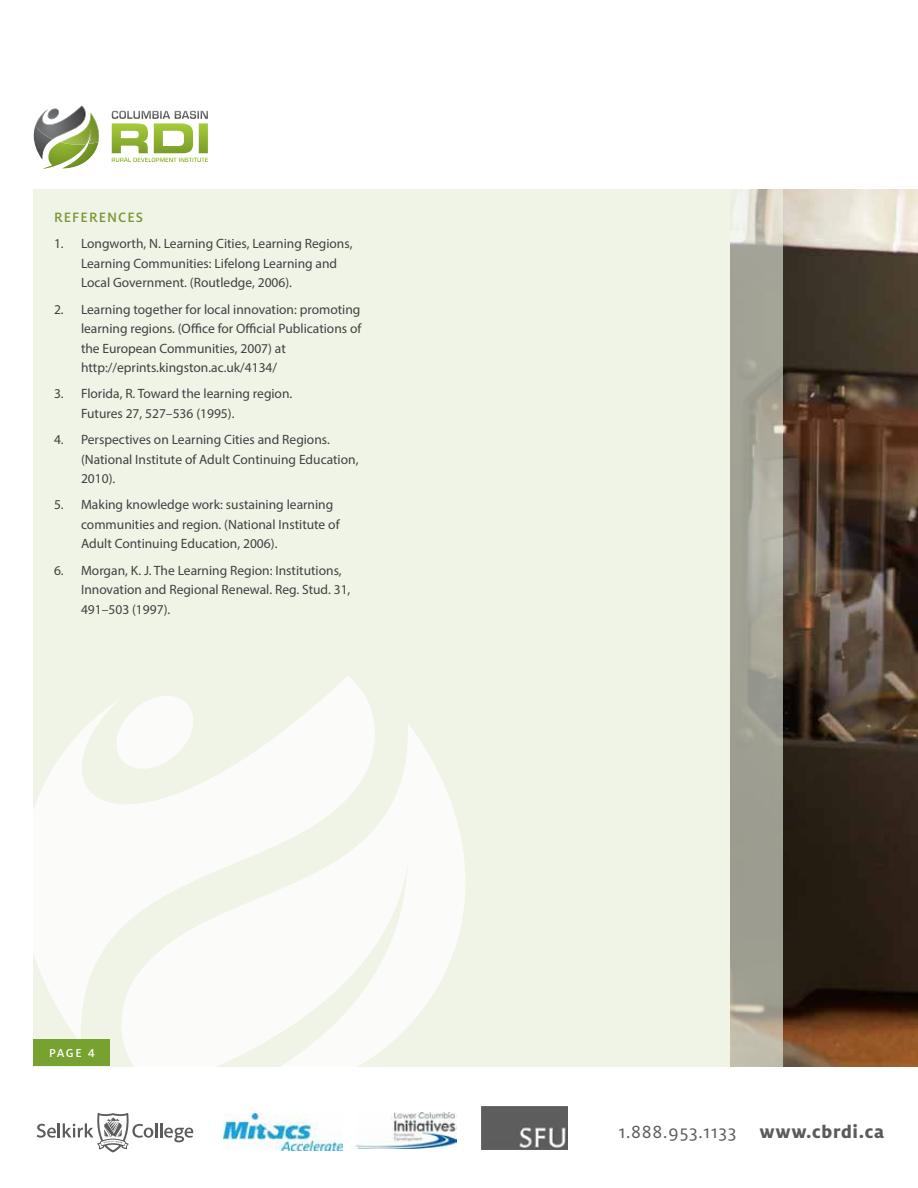
<style>
.page{position:relative;width:918px;height:1188px;background:#fff}
.page>*{position:absolute;margin:0;border:0;box-sizing:border-box;transform-origin:0 0}
.t1{font:19.5px "Milo OT";letter-spacing:.04em;color:#5a5b5d}
.t2{font:500 15px "Milo OT";letter-spacing:.07em;color:#7a9634}
.t3{font:13.5px/19.5px "Myriad Pro";color:#414042}
.t4{font:500 12.75px "Milo OT";color:#fff}
.s1{font-weight:800}
</style>
<div class="page">
<div style="left:34px;top:189px;width:884px;height:877px;background:#eff4e6"></div>
<svg style="left:37px;top:1113px;width:156px;height:39px"></svg>
<img style="left:783px;top:189px;width:135px;height:877px">
<img style="left:356px;top:1113px;width:100px;height:36px">
<img style="left:223px;top:1114px;width:120px;height:36px">
<img style="left:481px;top:1107px;width:87px;height:43px">
<svg style="left:730px;top:189px;width:53px;height:877px;background:#a8a69a"></svg>
<svg style="left:77px;top:724px;width:390px;height:343px;fill:#fbfcfa"></svg>
<svg style="left:33px;top:676px;width:354px;height:368px;fill:#fbfcfa"></svg>
<svg style="left:43px;top:110px;width:52px;height:59px"></svg>
<svg style="left:112px;top:111px;width:96px;height:51px"></svg>
<img style="left:61px;top:114px;width:38px;height:31px">
<img style="left:36px;top:106px;width:49px;height:33px">
<div style="left:34px;top:1040px;width:76px;height:26px;background:#78a22f"></div>
<p class="t2" style="left:54px;top:209px;width:91px">REFERENCES</p>
<p class="t3" style="left:81px;top:234px;width:273px;text-indent:-27px">1. Longworth, N. Learning Cities, Learning Regions,<br>Learning Communities: Lifelong Learning and<br>Local Government. (Routledge, 2006).</p>
<p class="t3" style="left:81px;top:299px;width:282px;text-indent:-27px">2. Learning together for local innovation: promoting learning regions. (Office for Official Publications of the European Communities, 2007) at http://eprints.kingston.ac.uk/4134/</p>
<p class="t3" style="left:81px;top:384px;width:213px;text-indent:-27px">3. Florida, R. Toward the learning region.<br>Futures 27, 527–536 (1995).</p>
<p class="t3" style="left:81px;top:430px;width:279px;text-indent:-27px">4. Perspectives on Learning Cities and Regions. (National Institute of Adult Continuing Education,<br>2010).</p>
<p class="t3" style="left:81px;top:495px;width:260px;text-indent:-27px">5. Making knowledge work: sustaining learning communities and region. (National Institute of<br>Adult Continuing Education, 2006).</p>
<p class="t3" style="left:81px;top:560px;width:271px;text-indent:-27px">6. Morgan, K. J. The Learning Region: Institutions,<br>Innovation and Regional Renewal. Reg. Stud. 31,<br>491–503 (1997).</p>
<p class="t4" style="left:49px;top:1046px;width:47px">PAGE 4</p>
<h1 class="t1" style="left:619px;top:1121px;width:267px">1.888.953.1133 <span class="s1">www.cbrdi.ca</span></h1>
</div>
